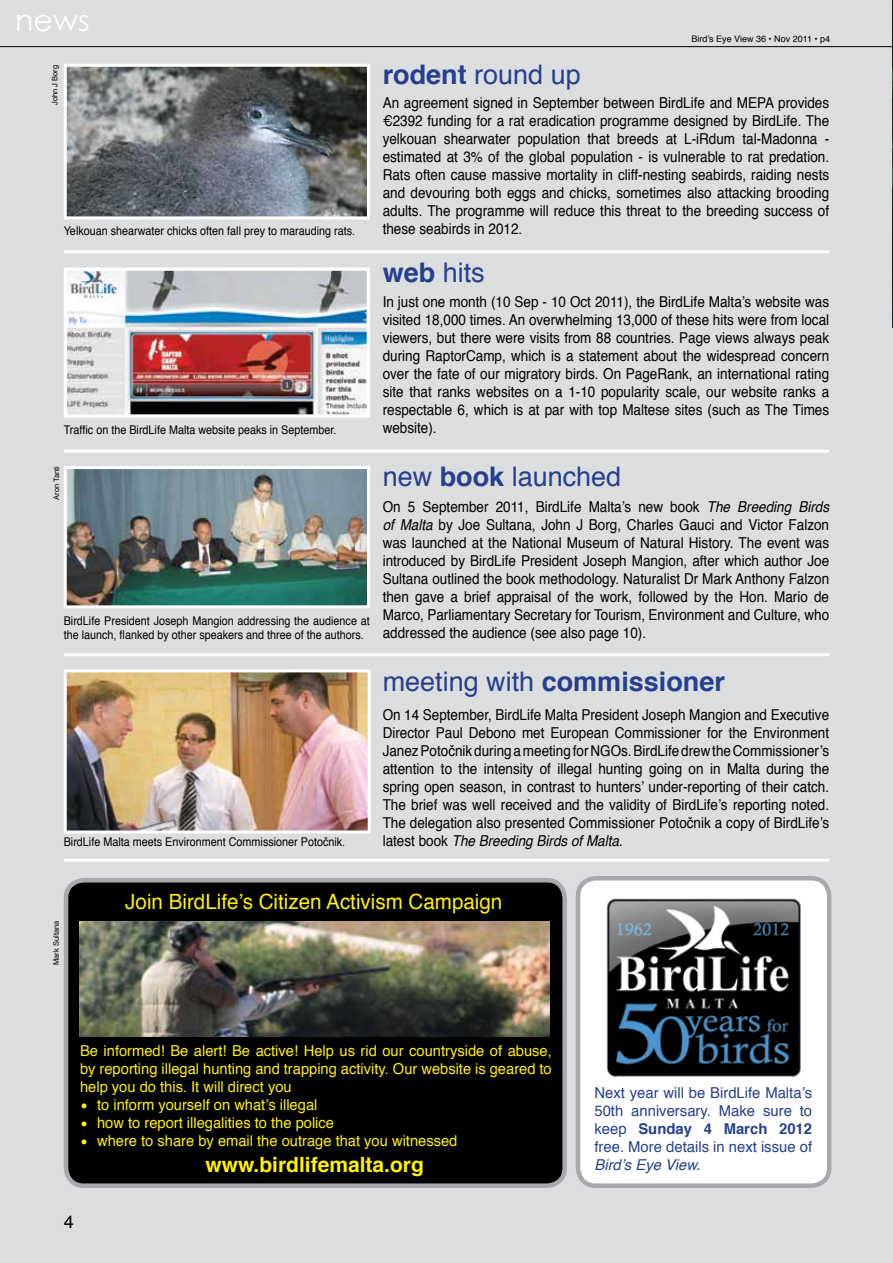
<style>
.page{position:relative;width:893px;height:1263px;background:#dcddde}
.page>*{position:absolute;margin:0;border:0;box-sizing:border-box;transform-origin:0 0}
.t1{font:30px "Century Gothic";color:#fff}
.t2{font:27px "Helvetica";color:#25408f}
.t3{font:700 27px "Helvetica";color:#25408f}
.t4{font:22.5px/18px "Helvetica";color:#fff200;text-align:justify}
.t5{font:21px "Helvetica";color:#fff200}
.t6{font:700 21px "Helvetica";color:#fff200}
.t7{font:18px "Helvetica";color:#000}
.t8{font:15px/18px "Helvetica";color:#000;text-align:justify;scale:.9 1}
.t9{font:15px "Helvetica";color:#fff200}
.t10{font:15px/18px "Helvetica";color:#25408f;text-align:justify}
.t11{font:italic 15px "Helvetica";color:#25408f}
.t12{font:12px/13.5px "Helvetica";color:#000;scale:.9 1}
.t13{font:9px "Helvetica";color:#000}
.t14{font:7.5px "Helvetica";color:#000}
.s1{font-weight:700}
.s2{font-style:italic}
.s3{font-weight:400}
</style>
<div class="page">
<hr style="left:0;top:46px;width:893px;height:1px;background:#000">
<img style="left:892px;top:0;width:1px;height:327px">
<hr style="left:64px;top:250px;width:765px;height:3px;background:#fff">
<img style="left:68px;top:271px;width:298px;height:143px">
<div style="left:64px;top:267px;width:306px;height:151px;border:3px solid #fff"></div>
<img style="left:68px;top:68px;width:298px;height:147px">
<div style="left:64px;top:64px;width:306px;height:155px;border:3px solid #fff"></div>
<hr style="left:64px;top:450px;width:765px;height:3px;background:#fff">
<hr style="left:64px;top:653px;width:765px;height:3px;background:#fff">
<div style="left:66px;top:880px;width:499px;height:306px;background:#000;border-radius:18px"></div>
<div style="left:64px;top:878px;width:503px;height:310px;border:4px solid #a7a9ac;border-radius:18px"></div>
<div style="left:578px;top:878px;width:251px;height:308px;background:#fff;border-radius:18px"></div>
<div style="left:576px;top:876px;width:255px;height:312px;border:4px solid #a7a9ac;border-radius:18px"></div>
<img style="left:606px;top:898px;width:195px;height:179px">
<img style="left:68px;top:470px;width:298px;height:134px">
<div style="left:64px;top:466px;width:306px;height:142px;border:3px solid #fff"></div>
<img style="left:80px;top:922px;width:469px;height:115px">
<hr style="left:64px;top:859px;width:765px;height:3px;background:#fff">
<img style="left:68px;top:673px;width:299px;height:156px">
<div style="left:64px;top:669px;width:307px;height:164px;border:3px solid #fff"></div>
<h1 class="t1" style="left:15px;top:2px;width:76px">news</h1>
<p class="t14" style="left:49px;top:105px;width:42px;rotate:-90deg">John J Borg</p>
<p class="t12" style="left:64px;top:224px;width:325px">Yelkouan shearwater chicks often fall prey to marauding rats.</p>
<p class="t12" style="left:64px;top:423px;width:305px">Traffic on the BirdLife Malta website peaks in September.</p>
<p class="t14" style="left:51px;top:500px;width:35px;rotate:-90deg">Aron Tanti</p>
<p class="t12" style="left:64px;top:614px;width:342px">BirdLife President Joseph Mangion addressing the audience at the launch, flanked by other speakers and three of the authors.</p>
<p class="t12" style="left:64px;top:835px;width:314px">BirdLife Malta meets Environment Commissioner Potočnik.</p>
<p class="t13" style="left:691px;top:32px;width:140px">Bird’s Eye View 36 • Nov 2011 • p4</p>
<h2 class="t2" style="left:383px;top:54px;width:200px"><span class="s1">rodent</span> round up</h2>
<p class="t8" style="left:383px;top:94px;width:498px">An agreement signed in September between BirdLife and MEPA provides €2392 funding for a rat eradication programme designed by BirdLife. The yelkouan shearwater population that breeds at L-iRdum tal-Madonna - estimated at 3% of the global population - is vulnerable to rat predation.<br>Rats often cause massive mortality in cliff-nesting seabirds, raiding nests and devouring both eggs and chicks, sometimes also attacking brooding adults. The programme will reduce this threat to the breeding success of these seabirds in 2012.</p>
<h2 class="t2" style="left:383px;top:252px;width:104px"><span class="s1">web</span> hits</h2>
<p class="t8" style="left:383px;top:294px;width:498px">In just one month (10 Sep - 10 Oct 2011), the BirdLife Malta’s website was visited 18,000 times. An overwhelming 13,000 of these hits were from local viewers, but there were visits from 88 countries. Page views always peak during RaptorCamp, which is a statement about the widespread concern over the fate of our migratory birds. On PageRank, an international rating site that ranks websites on a 1-10 popularity scale, our website ranks a respectable 6, which is at par with top Maltese sites (such as The Times website).</p>
<h2 class="t2" style="left:383px;top:456px;width:240px">new <span class="s1">book</span> launched</h2>
<p class="t8" style="left:383px;top:498px;width:498px">On 5 September 2011, BirdLife Malta’s new book <span class="s2">The Breeding Birds of Malta</span> by Joe Sultana, John J Borg, Charles Gauci and Victor Falzon was launched at the National Museum of Natural History. The event was introduced by BirdLife President Joseph Mangion, after which author Joe Sultana outlined the book methodology. Naturalist Dr Mark Anthony Falzon then gave a brief appraisal of the work, followed by the Hon. Mario de Marco, Parliamentary Secretary for Tourism, Environment and Culture, who addressed the audience (see also page 10).</p>
<h2 class="t3" style="left:383px;top:660px;width:344px"><span class="s3">meeting with</span> commissioner</h2>
<p class="t8" style="left:383px;top:706px;width:498px">On 14 September, BirdLife Malta President Joseph Mangion and Executive Director Paul Debono met European Commissioner for the Environment Janez Potočnik during a meeting for NGOs. BirdLife drew the Commissioner’s attention to the intensity of illegal hunting going on in Malta during the spring open season, in contrast to hunters’ under-reporting of their catch.<br>The brief was well received and the validity of BirdLife’s reporting noted.<br>The delegation also presented Commissioner Potočnik a copy of BirdLife’s latest book <span class="s2">The Breeding Birds of Malta</span>.</p>
<p class="t14" style="left:50px;top:965px;width:46px;rotate:-90deg">Mark Sultana</p>
<h3 class="t5" style="left:125px;top:885px;width:379px">Join BirdLife’s Citizen Activism Campaign</h3>
<p class="t9" style="left:80px;top:1039px;width:473px">Be informed! Be alert! Be active! Help us rid our countryside of abuse,</p>
<p class="t9" style="left:80px;top:1057px;width:473px">by reporting illegal hunting and trapping activity. Our website is geared to</p>
<p class="t9" style="left:80px;top:1075px;width:213px">help you do this. It will direct you</p>
<p class="t9" style="left:97px;top:1093px;width:222px">to inform yourself on what’s illegal</p>
<p class="t9" style="left:97px;top:1111px;width:238px">how to report illegalities to the police</p>
<p class="t9" style="left:97px;top:1129px;width:362px">where to share by email the outrage that you witnessed</p>
<h3 class="t6" style="left:205px;top:1148px;width:220px">www.birdlifemalta.org</h3>
<h3 class="t4" style="left:80px;top:1098px;width:9px">• • •</h3>
<p class="t7" style="left:64px;top:1207px;width:12px">4</p>
<p class="t10" style="left:594px;top:1084px;width:219px">Next year will be BirdLife Malta’s 50th anniversary. Make sure to keep <span class="s1">Sunday 4 March 2012 </span>free. More details in next issue of</p>
<p class="t11" style="left:594px;top:1153px;width:107px">Bird’s Eye View.</p>
</div>
